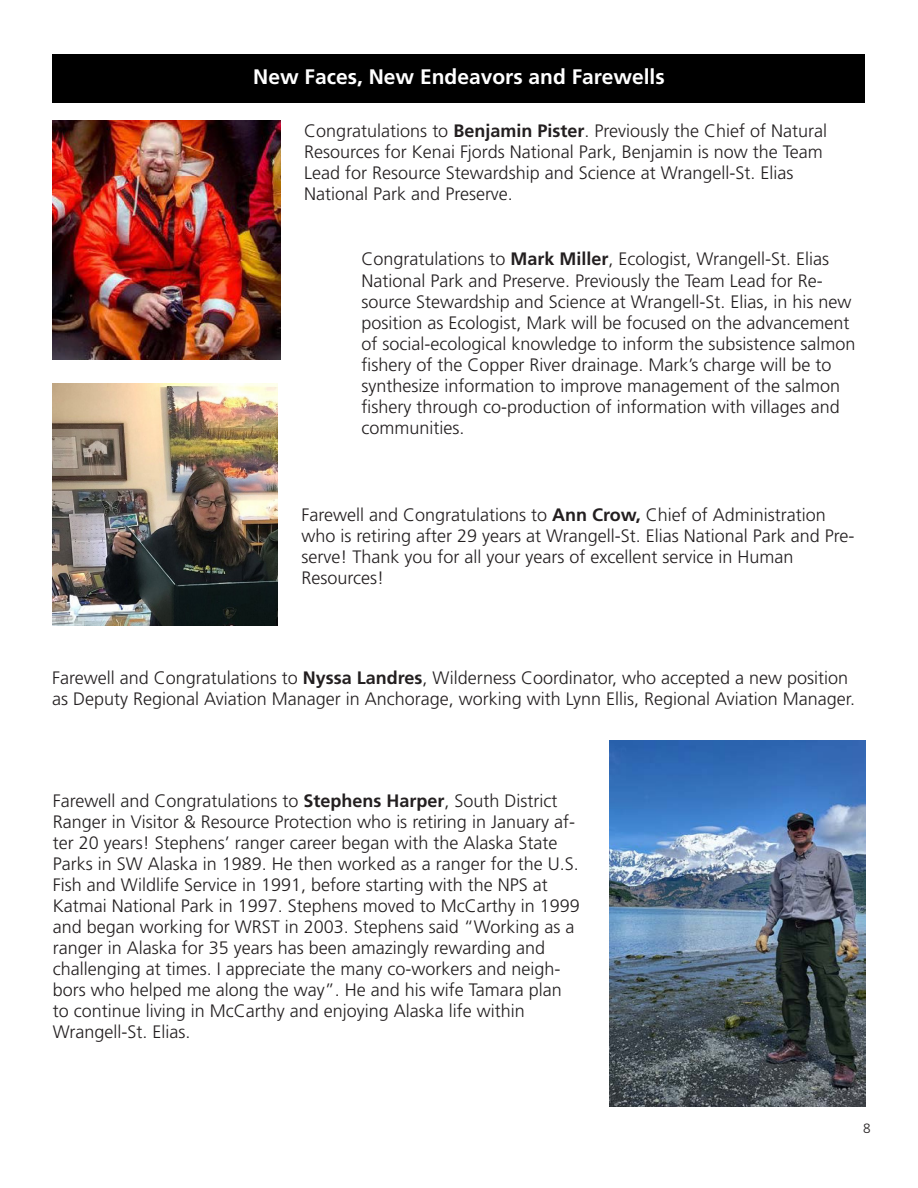
<style>
.page{position:relative;width:918px;height:1188px;background:#fff}
.page>*{position:absolute;margin:0;border:0;box-sizing:border-box;transform-origin:0 0}
.t1{font:700 21px "Frutiger LT Std";color:#fff}
.t2{font:300 18px/21px "Frutiger LT Std";color:#231f20}
.t3{font:300 13.5px "Frutiger LT Std";color:#231f20}
.s1{font-weight:700}
</style>
<div class="page">
<div style="left:53px;top:54px;width:812px;height:48px;background:#000"></div>
<img style="left:53px;top:120px;width:227px;height:240px">
<img style="left:53px;top:384px;width:224px;height:241px">
<img style="left:610px;top:740px;width:255px;height:367px">
<p class="t1" style="left:253px;top:64px;width:413px">New Faces, New Endeavors and Farewells</p>
<p class="t2" style="left:304px;top:120px;width:524px">Congratulations to <span class="s1">Benjamin Pister</span>. Previously the Chief of Natural Resources for Kenai Fjords National Park, Benjamin is now the Team Lead for Resource Stewardship and Science at Wrangell-St. Elias National Park and Preserve.</p>
<p class="t2" style="left:361px;top:249px;width:496px">Congratulations to <span class="s1">Mark Miller</span>, Ecologist, Wrangell-St. Elias National Park and Preserve. Previously the Team Lead for Re&shy;source Stewardship and Science at Wrangell-St. Elias, in his new position as Ecologist, Mark will be focused on the advancement of social-ecological knowledge to inform the subsistence salmon fshery of the Copper River drainage. Mark’s charge will be to synthesize information to improve management of the salmon fshery through co-production of information with villages and communities.</p>
<p class="t2" style="left:301px;top:505px;width:555px">Farewell and Congratulations to <span class="s1">Ann Crow,</span> Chief of Administration who is retiring after 29 years at Wrangell-St. Elias National Park and Pre&shy;serve! Thank you for all your years of excellent service in Human Resources!</p>
<p class="t2" style="left:52px;top:668px;width:805px">Farewell and Congratulations to <span class="s1">Nyssa Landres</span>, Wilderness Coordinator, who accepted a new position as Deputy Regional Aviation Manager in Anchorage, working with Lynn Ellis, Regional Aviation Manager.</p>
<p class="t2" style="left:53px;top:791px;width:529px">Farewell and Congratulations to <span class="s1">Stephens Harper</span>, South District Ranger in Visitor &amp; Resource Protection who is retiring in January af&shy;ter 20 years! Stephens’ ranger career began with the Alaska State Parks in SW Alaska in 1989. He then worked as a ranger for the U.S.<br>Fish and Wildlife Service in 1991, before starting with the NPS at Katmai National Park in 1997. Stephens moved to McCarthy in 1999 and began working for WRST in 2003. Stephens said “Working as a ranger in Alaska for 35 years has been amazingly rewarding and challenging at times. I appreciate the many co-workers and neigh&shy;bors who helped me along the way”. He and his wife Tamara plan to continue living in McCarthy and enjoying Alaska life within Wrangell-St. Elias.</p>
<p class="t3" style="left:863px;top:1121px;width:9px">8</p>
</div>
